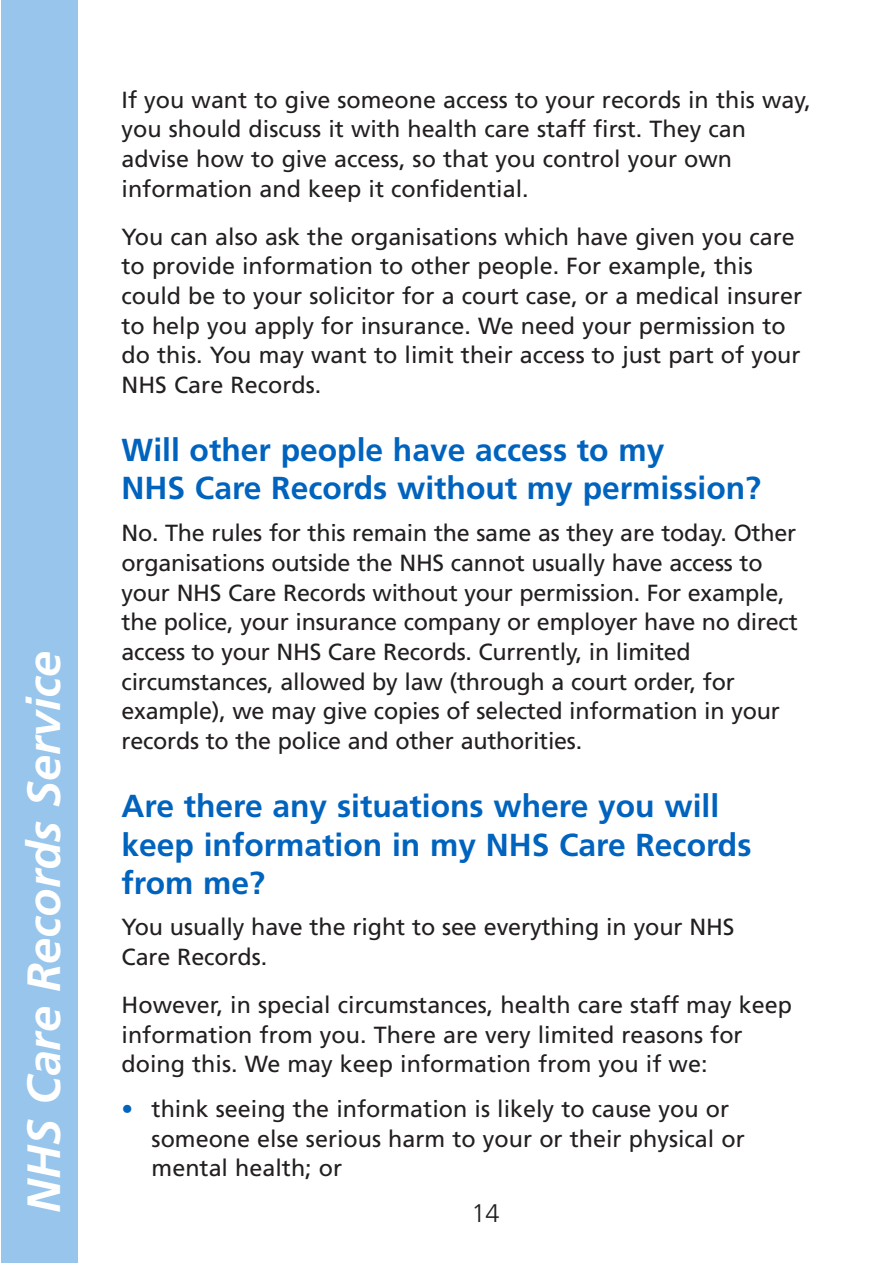
<style>
.page{position:relative;width:893px;height:1263px;background:#fff}
.page>*{position:absolute;margin:0;border:0;box-sizing:border-box;transform-origin:0 0}
.t1{font:italic 700 46.65px "Frutiger";color:#fff}
.t2{font:700 31.8px/38.2px "Frutiger";color:#0063be}
.t3{font:300 25.5px "Frutiger";color:#231f20}
.t4{font:23.4px/29.7px "Frutiger";color:#231f20}
.s1{color:#0063be}
</style>
<div class="page">
<div style="left:1px;top:0;width:77px;height:1263px;background:#97c5eb"></div>
<h1 class="t1" style="left:25px;top:1213px;width:563px;rotate:-90deg">NHS Care Records Service</h1>
<p class="t4" style="left:122px;top:87px;width:691px">If you want to give someone access to your records in this way, you should discuss it with health care staff first. They can advise how to give access, so that you control your own information and keep it confidential.</p>
<p class="t4" style="left:122px;top:223px;width:682px">You can also ask the organisations which have given you care to provide information to other people. For example, this could be to your solicitor for a court case, or a medical insurer to help you apply for insurance. We need your permission to do this. You may want to limit their access to just part of your NHS Care Records.</p>
<h2 class="t2" style="left:122px;top:434px;width:641px">Will other people have access to my<br>NHS Care Records without my permission?</h2>
<p class="t4" style="left:122px;top:520px;width:678px">No. The rules for this remain the same as they are today. Other organisations outside the NHS cannot usually have access to your NHS Care Records without your permission. For example, the police, your insurance company or employer have no direct access to your NHS Care Records. Currently, in limited circumstances, allowed by law (through a court order, for example), we may give copies of selected information in your records to the police and other authorities.</p>
<h2 class="t2" style="left:122px;top:790px;width:631px">Are there any situations where you will keep information in my NHS Care Records from me?</h2>
<p class="t4" style="left:122px;top:914px;width:614px">You usually have the right to see everything in your NHS<br>Care Records.</p>
<p class="t4" style="left:122px;top:992px;width:672px">However, in special circumstances, health care staff may keep information from you. There are very limited reasons for doing this. We may keep information from you if we:</p>
<p class="t4" style="left:152px;top:1096px;width:595px;text-indent:-30px"><span class="s1">•</span> think seeing the information is likely to cause you or someone else serious harm to your or their physical or mental health; or</p>
<p class="t3" style="left:471px;top:1203px;width:30px">14</p>
</div>
